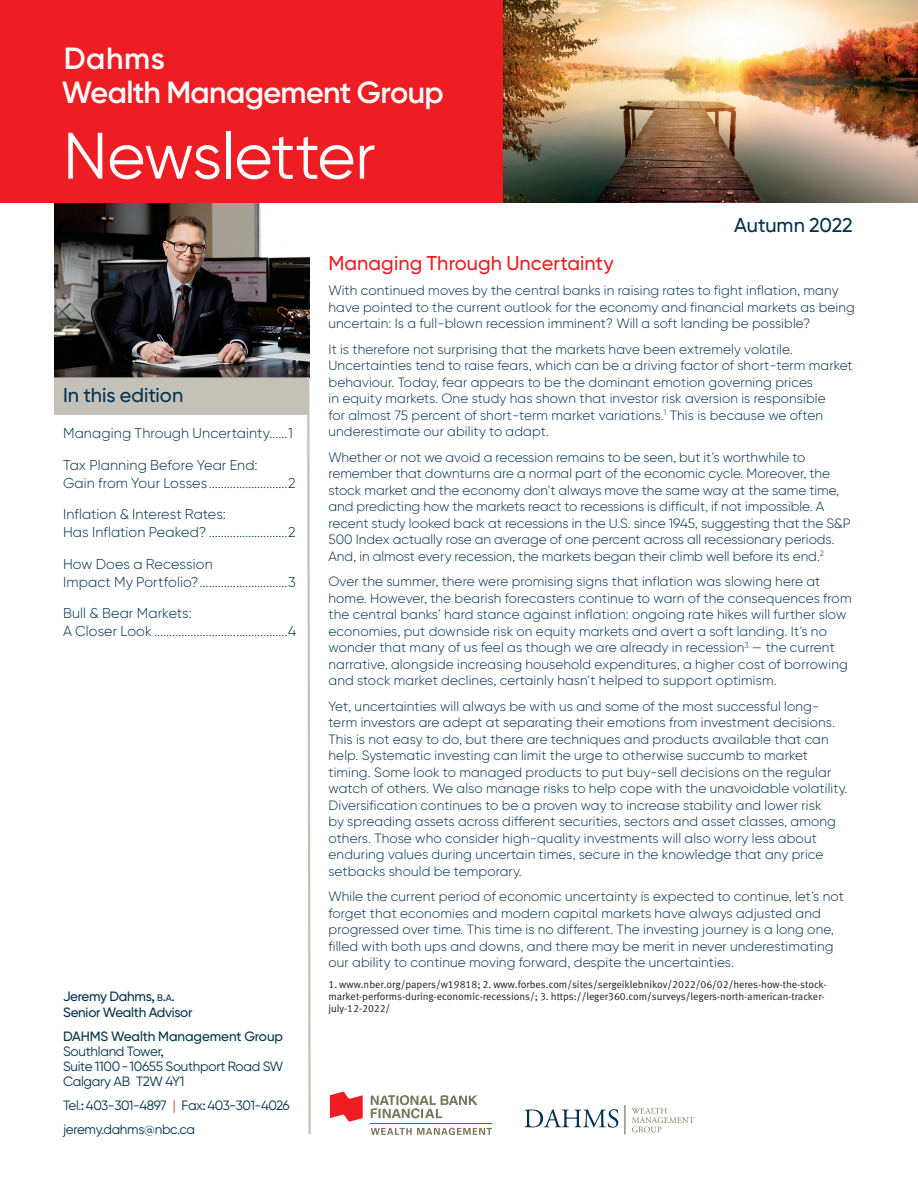
<style>
.page{position:relative;width:918px;height:1188px;background:#fff}
.page>*{position:absolute;margin:0;border:0;box-sizing:border-box;transform-origin:0 0}
.t1{font:65.4px "Gilroy BN";letter-spacing:-.01em;color:#fff}
.t2{font:600 30.6px "Gilroy BN";letter-spacing:-.02em;color:#fff}
.t3{font:500 19.95px "Gilroy BN";letter-spacing:.005em;color:#ee1d23}
.t4{font:500 19.95px "Gilroy BN";letter-spacing:-.005em;color:#00314d}
.t5{font:300 14.25px/18px "Gilroy BN";letter-spacing:.01em;color:#00314d}
.t6{font:300 13.5px/16.5px "Gilroy BN";letter-spacing:.01em;color:#00314d}
.MASTER_Body{font:13.5px/15px "Gilroy BN";letter-spacing:-.02em;color:#003349}
.MASTER_Body-2{font:500 13.5px/15.8px "Gilroy BN";letter-spacing:-.02em;color:#003349}
.t7{font:10.5px/12px "Meta Normal LF";color:#231f20}
.s1{font-size:9.45px}
.s2{font-style:inherit}
.s3{color:#ee2e33}
</style>
<div class="page">
<img style="left:54px;top:203px;width:255px;height:174px">
<img style="left:503px;top:0;width:415px;height:203px">
<svg style="left:306px;top:375px;width:5px;height:759px"></svg>
<div style="left:54px;top:377px;width:254px;height:38px;background:#c4c1b8"></div>
<div style="left:0;top:0;width:503px;height:203px;background:#ee1d23"></div>
<svg style="left:525px;top:1109px;width:93px;height:19px"></svg>
<svg style="left:632px;top:1108px;width:62px;height:24px"></svg>
<hr style="left:624px;top:1105px;width:2px;height:30px;background:#78755b">
<svg style="left:330px;top:1092px;width:33px;height:30px"></svg>
<svg style="left:371px;top:1128px;width:121px;height:7px"></svg>
<hr style="left:371px;top:1123px;width:121px;height:1px;background:#ee1d23">
<svg style="left:371px;top:1095px;width:106px;height:23px"></svg>
<p class="t2" style="left:64px;top:39px;width:103px">Dahms</p>
<p class="t2" style="left:62px;top:73px;width:383px">Wealth Management Group</p>
<p class="t1" style="left:63px;top:116px;width:314px">Newsletter</p>
<p class="t4" style="left:734px;top:213px;width:120px">Autumn 2022</p>
<p class="t4" style="left:63px;top:383px;width:122px">In this edition</p>
<p class="t5" style="left:63px;top:424px;width:231px">Managing Through Uncertainty......1</p>
<p class="t5" style="left:63px;top:456px;width:234px">Tax Planning Before Year End:<br>Gain from Your Losses..........................2</p>
<p class="t5" style="left:63px;top:505px;width:234px">Inflation &amp; Interest Rates:<br>Has Inflation Peaked? ..........................2</p>
<p class="t5" style="left:63px;top:555px;width:234px">How Does a Recession<br>Impact My Portfolio?.............................3</p>
<p class="t5" style="left:63px;top:604px;width:235px">Bull &amp; Bear Markets:<br>A Closer Look ............................................4</p>
<p class="MASTER_Body-2" style="left:63px;top:989px;width:131px">Jeremy Dahms, <span class="s1">b</span><span class="s2">.</span><span class="s1">a</span>.<br>Senior Wealth Advisor</p>
<p class="MASTER_Body-2" style="left:63px;top:1028px;width:222px">DAHMS Wealth Management Group</p>
<p class="MASTER_Body" style="left:63px;top:1044px;width:222px">Southland Tower,<br>Suite 1100-10655 Southport Road SW<br>Calgary AB T2W 4Y1</p>
<p class="MASTER_Body" style="left:63px;top:1098px;width:228px">Tel.: 403-301-4897 <span class="s3">|</span> Fax: 403-301-4026</p>
<p class="MASTER_Body" style="left:63px;top:1122px;width:134px">jeremy.dahms@nbc.ca</p>
<p class="t3" style="left:328px;top:250px;width:287px">Managing Through Uncertainty</p>
<p class="t6" style="left:328px;top:282px;width:528px">With continued moves by the central banks in raising rates to fight inflation, many have pointed to the current outlook for the economy and financial markets as being uncertain: Is a full-blown recession imminent? Will a soft landing be possible?</p>
<p class="t6" style="left:328px;top:340px;width:526px">It is therefore not surprising that the markets have been extremely volatile.<br>Uncertainties tend to raise fears, which can be a driving factor of short-term market behaviour. Today, fear appears to be the dominant emotion governing prices<br>in equity markets. One study has shown that investor risk aversion is responsible<br>for almost 75 percent of short-term market variations.<sup>1</sup> This is because we often underestimate our ability to adapt.</p>
<p class="t6" style="left:328px;top:448px;width:524px">Whether or not we avoid a recession remains to be seen, but it’s worthwhile to remember that downturns are a normal part of the economic cycle. Moreover, the stock market and the economy don’t always move the same way at the same time, and predicting how the markets react to recessions is difficult, if not impossible. A recent study looked back at recessions in the U.S. since 1945, suggesting that the S&amp;P 500 Index actually rose an average of one percent across all recessionary periods.<br>And, in almost every recession, the markets began their climb well before its end.<sup>2</sup></p>
<p class="t6" style="left:328px;top:573px;width:525px">Over the summer, there were promising signs that inflation was slowing here at home. However, the bearish forecasters continue to warn of the consequences from the central banks’ hard stance against inflation: ongoing rate hikes will further slow economies, put downside risk on equity markets and avert a soft landing. It’s no wonder that many of us feel as though we are already in recession<sup>3</sup> — the current narrative, alongside increasing household expenditures, a higher cost of borrowing and stock market declines, certainly hasn’t helped to support optimism.</p>
<p class="t6" style="left:328px;top:697px;width:521px">Yet, uncertainties will always be with us and some of the most successful long&shy;term investors are adept at separating their emotions from investment decisions.<br>This is not easy to do, but there are techniques and products available that can help. Systematic investing can limit the urge to otherwise succumb to market timing. Some look to managed products to put buy-sell decisions on the regular watch of others. We also manage risks to help cope with the unavoidable volatility.<br>Diversification continues to be a proven way to increase stability and lower risk<br>by spreading assets across different securities, sectors and asset classes, among others. Those who consider high-quality investments will also worry less about enduring values during uncertain times, secure in the knowledge that any price setbacks should be temporary.</p>
<p class="t6" style="left:328px;top:888px;width:517px">While the current period of economic uncertainty is expected to continue, let’s not forget that economies and modern capital markets have always adjusted and progressed over time. This time is no different. The investing journey is a long one, filled with both ups and downs, and there may be merit in never underestimating our ability to continue moving forward, despite the uncertainties.</p>
<p class="t7" style="left:328px;top:978px;width:500px">1. www.nber.org/papers/w19818; 2. www.forbes.com/sites/sergeiklebnikov/2022/06/02/heres-how-the-stock&shy;market-performs-during-economic-recessions/; 3. https://leger360.com/surveys/legers-north-american-tracker&shy;july-12-2022/</p>
</div>
